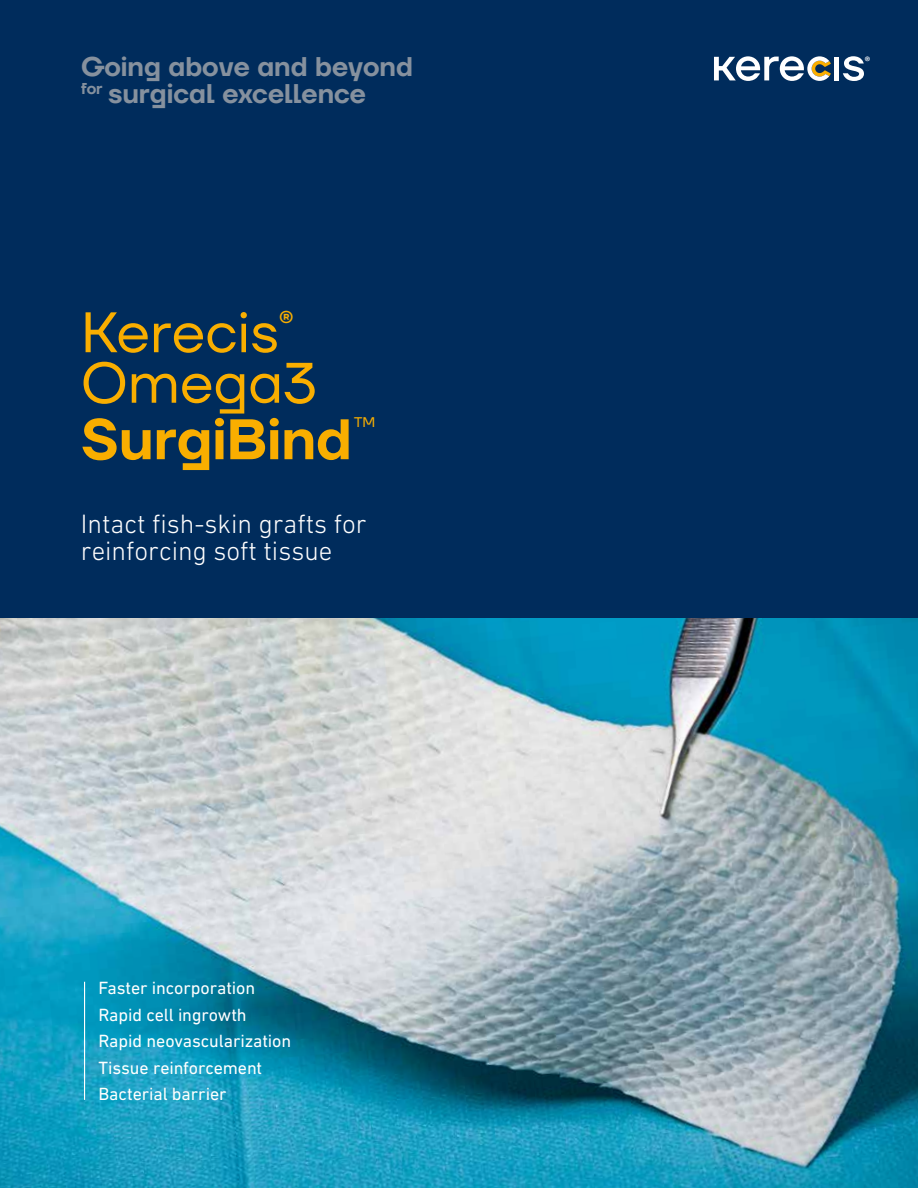
<style>
.page{position:relative;width:918px;height:1188px;background:#fff}
.page>*{position:absolute;margin:0;border:0;box-sizing:border-box;transform-origin:0 0}
.t1{font:57px "TT Firs Neue";color:#f9ae00}
.t2{font:600 57px "TT Firs Neue";color:#f9ae00}
.t3{font:300 27px/27px "DIN Next LT Pro";color:#fff}
.t4{font:600 27px/27px "TT Firs Neue";color:#86919e}
.t5{font:24px "TT Firs Neue";color:#f9ae00}
.t6{font:18px/26.5px "DIN Next LT Pro";letter-spacing:-.005em;color:#fff}
.t7{font:13.95px "TT Firs Neue";color:#f9ae00}
.t8{font:9px "TT Firs Neue";color:#fff}
</style>
<div class="page">
<img style="left:0;top:618px;width:918px;height:570px">
<div style="left:0;top:0;width:918px;height:618px;background:#002c5c"></div>
<hr style="left:84px;top:982px;width:1px;height:118px;background:#fff">
<div style="left:834px;top:57px;width:5px;height:23px;background:#fff"></div>
<svg style="left:843px;top:56px;width:21px;height:25px"></svg>
<svg style="left:714px;top:56px;width:117px;height:25px"></svg>
<h2 class="t4" style="left:81px;top:53px;width:333px">Going above and beyond <sup>for</sup> surgical excellence</h2>
<h1 class="t1" style="left:81px;top:294px;width:200px">Kerecis</h1>
<h3 class="t5" style="left:279px;top:304px;width:16px">®</h3>
<h1 class="t1" style="left:81px;top:344px;width:237px">Omega3</h1>
<h1 class="t2" style="left:81px;top:400px;width:272px">SurgiBind</h1>
<p class="t7" style="left:354px;top:413px;width:23px">TM</p>
<h2 class="t3" style="left:81px;top:510px;width:287px">Intact fish-skin grafts for reinforcing soft tissue</h2>
<p class="t6" style="left:98px;top:975px;width:194px">Faster incorporation<br>Rapid cell ingrowth<br>Rapid neovascularization<br>Tissue reinforcement<br>Bacterial barrier</p>
<p class="t8" style="left:865px;top:53px;width:7px">®</p>
</div>
